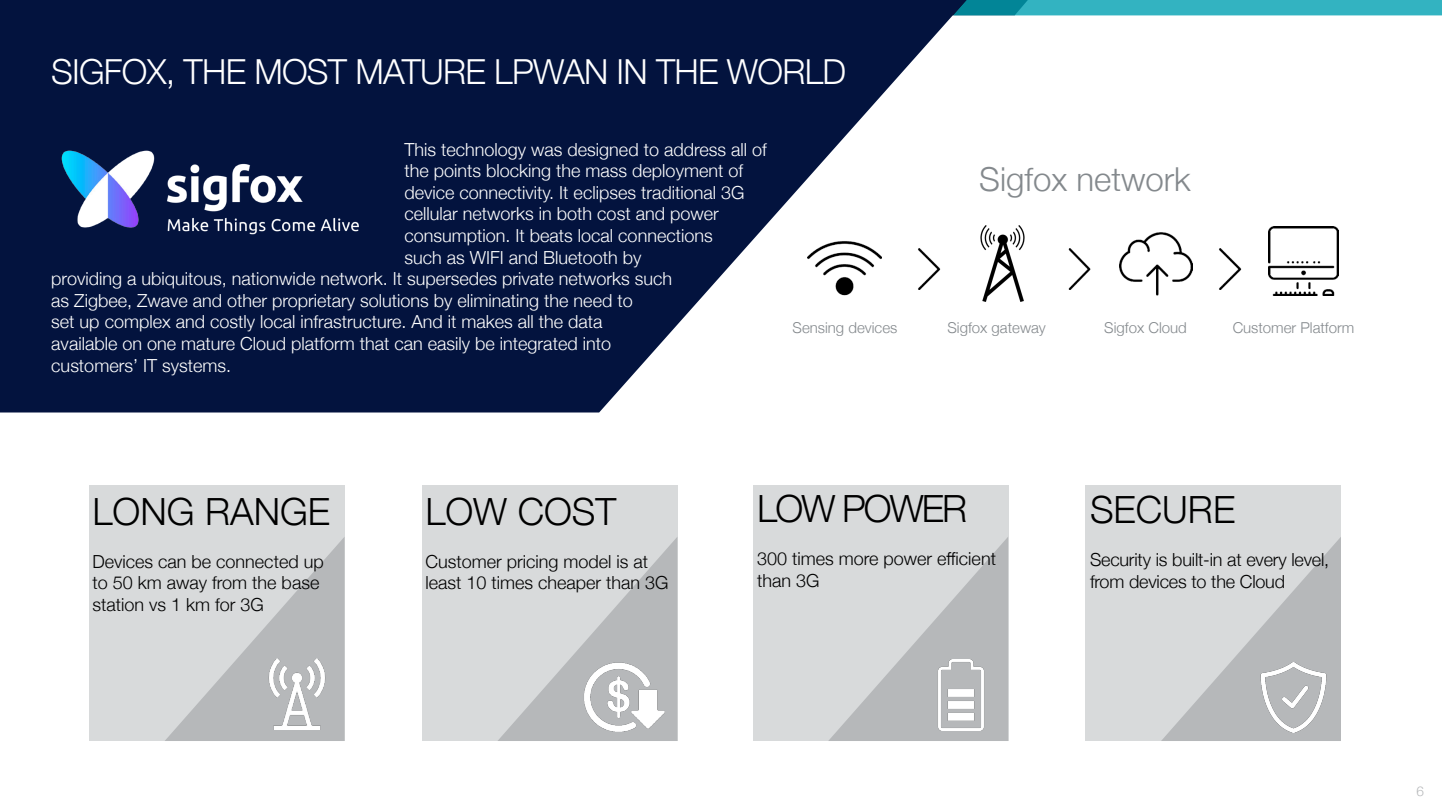
<style>
.page{position:relative;width:1442px;height:808px;background:#fff}
.page>*{position:absolute;margin:0;border:0;box-sizing:border-box;transform-origin:0 0}
.t1{font:300 37.5px "Helvetica Neue";color:#000}
.t2{font:300 37.5px "Helvetica Neue";letter-spacing:-.05em;color:#000}
.t3{font:300 34.5px "Helvetica Neue";letter-spacing:-.02em;color:#fff}
.t4{font:300 33px "Helvetica Neue";color:#84898d}
.t5{font:300 18px "Helvetica Neue";color:#fff}
.t6{font:300 18px/21.6px "Helvetica Neue";color:#000}
.t7{font:300 15px "Helvetica Neue";color:#84898d}
.t8{font:300 13.5px "Helvetica Neue";color:#b6b8ba}
</style>
<div class="page">
<svg style="left:966px;top:0;width:475px;height:15px;background:#2dadbc"></svg>
<div style="left:753px;top:486px;width:255px;height:255px;background:#d8dadb"></div>
<svg style="left:828px;top:537px;width:180px;height:204px"></svg>
<svg style="left:0;top:0;width:966px;height:412px;fill:#03133e"></svg>
<div style="left:89px;top:486px;width:255px;height:255px;background:#d8dadb"></div>
<svg style="left:165px;top:538px;width:179px;height:203px"></svg>
<img style="left:261px;top:658px;width:71px;height:71px">
<div style="left:422px;top:486px;width:255px;height:255px;background:#d8dadb"></div>
<svg style="left:498px;top:537px;width:179px;height:204px"></svg>
<img style="left:925px;top:659px;width:71px;height:71px">
<div style="left:1085px;top:486px;width:255px;height:255px;background:#d8dadb"></div>
<svg style="left:1161px;top:538px;width:179px;height:203px"></svg>
<img style="left:1258px;top:662px;width:70px;height:70px">
<img style="left:963px;top:225px;width:62px;height:77px">
<img style="left:1119px;top:232px;width:73px;height:64px">
<img style="left:807px;top:231px;width:75px;height:74px">
<img style="left:1268px;top:227px;width:70px;height:69px">
<img style="left:908px;top:248px;width:41px;height:41px">
<img style="left:1068px;top:248px;width:23px;height:41px">
<img style="left:1219px;top:248px;width:23px;height:41px">
<img style="left:583px;top:657px;width:82px;height:74px">
<img style="left:51px;top:136px;width:353px;height:127px">
<h2 class="t3" style="left:51px;top:51px;width:796px">SIGFOX, THE MOST MATURE LPWAN IN THE WORLD</h2>
<p class="t5" style="left:404px;top:138px;width:364px">This technology was designed to address all of</p>
<p class="t5" style="left:404px;top:160px;width:340px">the points blocking the mass deployment of</p>
<p class="t5" style="left:404px;top:181px;width:341px">device connectivity. It eclipses traditional 3G</p>
<p class="t5" style="left:404px;top:203px;width:316px">cellular networks in both cost and power</p>
<p class="t5" style="left:404px;top:225px;width:310px">consumption. It beats local connections</p>
<p class="t5" style="left:404px;top:246px;width:239px">such as WIFI and Bluetooth by</p>
<p class="t5" style="left:51px;top:268px;width:622px">providing a ubiquitous, nationwide network. It supersedes private networks such</p>
<p class="t5" style="left:51px;top:289px;width:583px">as Zigbee, Zwave and other proprietary solutions by eliminating the need to</p>
<p class="t5" style="left:51px;top:311px;width:553px">set up complex and costly local infrastructure. And it makes all the data</p>
<p class="t5" style="left:51px;top:333px;width:561px">available on one mature Cloud platform that can easily be integrated into</p>
<p class="t5" style="left:51px;top:354px;width:181px">customers’ IT systems.</p>
<h3 class="t4" style="left:979px;top:159px;width:213px">Sigfox network</h3>
<p class="t7" style="left:792px;top:318px;width:106px">Sensing devices</p>
<p class="t7" style="left:947px;top:318px;width:100px">Sigfox gateway</p>
<p class="t7" style="left:1104px;top:318px;width:84px">Sigfox Cloud</p>
<p class="t7" style="left:1232px;top:318px;width:123px">Customer Platform</p>
<h1 class="t1" style="left:92px;top:488px;width:239px">LONG RANGE</h1>
<p class="t6" style="left:92px;top:550px;width:233px">Devices can be connected up to 50 km away from the base station vs 1 km for 3G</p>
<h1 class="t1" style="left:425px;top:488px;width:193px">LOW COST</h1>
<p class="t6" style="left:425px;top:550px;width:245px">Customer pricing model is at least 10 times cheaper than 3G</p>
<h1 class="t2" style="left:757px;top:486px;width:212px">LOW POWER</h1>
<p class="t6" style="left:757px;top:548px;width:240px">300 times more power efficient than 3G</p>
<h1 class="t1" style="left:1090px;top:487px;width:147px">SECURE</h1>
<p class="t6" style="left:1090px;top:549px;width:241px">Security is built-in at every level, from devices to the Cloud</p>
<p class="t8" style="left:1416px;top:782px;width:9px">6</p>
</div>
